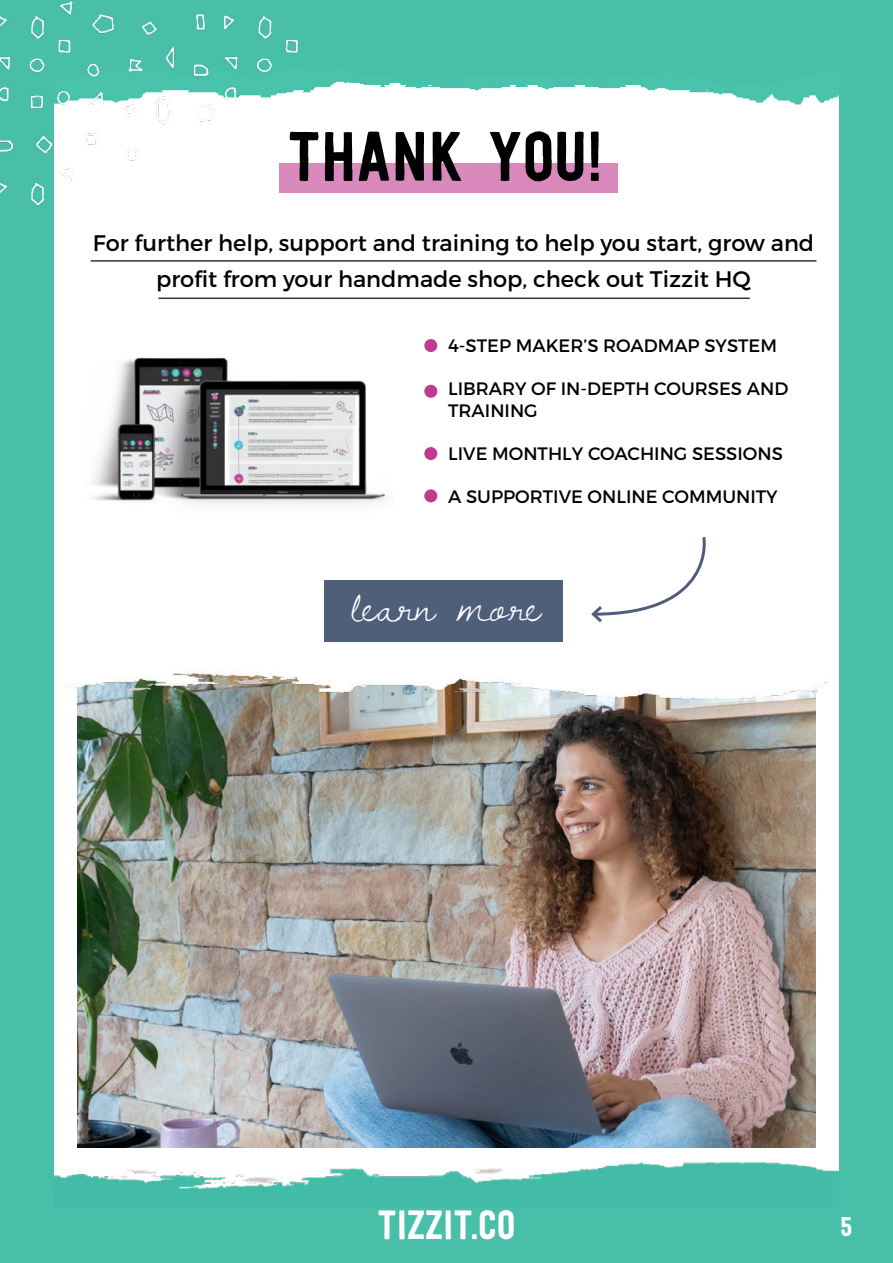
<style>
.page{position:relative;width:893px;height:1263px;background:#fff}
.page>*{position:absolute;margin:0;border:0;box-sizing:border-box;transform-origin:0 0}
.t1{font:69px "Festivo Letters No 1";color:#000}
.t2{font:43.5px "Dawningofa New Day";color:#fff}
.t3{font:40.5px "Festivo Letters No 1";color:#fff}
.t4{font:27px "Festivo Letters No 1";color:#fff}
.t5{font:22.5px/36px "Montserrat";color:#000;text-align:center}
.t6{font:18px/21.6px "Montserrat";color:#000}
</style>
<div class="page">
<img style="left:77px;top:670px;width:763px;height:470px">
<div style="left:816px;top:631px;width:23px;height:626px;background:#fff"></div>
<img style="left:53px;top:1140px;width:787px;height:69px">
<img style="left:377px;top:55px;width:463px;height:85px">
<img style="left:65px;top:632px;width:763px;height:295px">
<div style="left:0;top:0;width:53px;height:1263px;background:#49bfaa"></div>
<div style="left:840px;top:0;width:53px;height:1263px;background:#49bfaa"></div>
<div style="left:53px;top:0;width:840px;height:55px;background:#49bfaa"></div>
<div style="left:36px;top:1209px;width:840px;height:54px;background:#49bfaa"></div>
<hr style="left:91px;top:260px;width:725px;height:2px;background:#343433">
<hr style="left:158px;top:297px;width:592px;height:2px;background:#343433">
<img style="left:0;top:1px;width:377px;height:291px">
<div style="left:279px;top:163px;width:338px;height:30px;background:#d989bb"></div>
<img style="left:93px;top:357px;width:293px;height:147px">
<div style="left:325px;top:580px;width:238px;height:61px;background:#4f5e79"></div>
<svg style="left:591px;top:537px;width:115px;height:86px"></svg>
<div style="left:424px;top:339px;width:13px;height:13px;background:#c03b8f;border-radius:50%"></div>
<div style="left:424px;top:385px;width:13px;height:13px;background:#c03b8f;border-radius:50%"></div>
<div style="left:424px;top:447px;width:13px;height:13px;background:#c03b8f;border-radius:50%"></div>
<div style="left:424px;top:489px;width:13px;height:13px;background:#c03b8f;border-radius:50%"></div>
<h1 class="t1" style="left:288px;top:115px;width:317px">THANK YOU!</h1>
<p class="t5" style="left:93px;top:225px;width:723px">For further help, support and training to help you start, grow and profit from your handmade shop, check out Tizzit HQ</p>
<p class="t6" style="left:448px;top:335px;width:330px">4-STEP MAKER’S ROADMAP SYSTEM</p>
<p class="t6" style="left:448px;top:378px;width:342px">LIBRARY OF IN-DEPTH COURSES AND<br>TRAINING</p>
<p class="t6" style="left:448px;top:443px;width:336px">LIVE MONTHLY COACHING SESSIONS</p>
<p class="t6" style="left:448px;top:486px;width:331px">A SUPPORTIVE ONLINE COMMUNITY</p>
<h2 class="t2" style="left:351px;top:581px;width:192px">learn more</h2>
<h3 class="t3" style="left:377px;top:1200px;width:140px">TIZZIT.CO</h3>
<h3 class="t4" style="left:840px;top:1210px;width:14px">5</h3>
</div>
